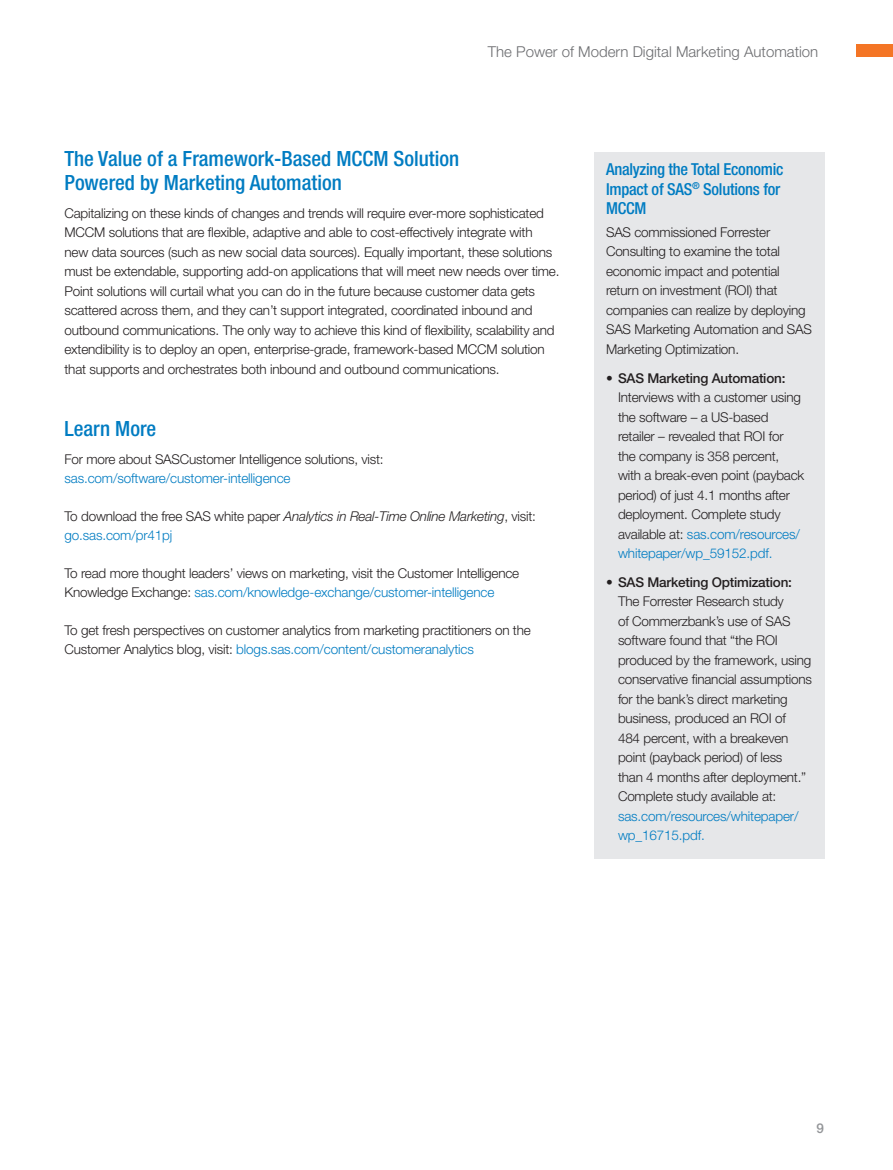
<style>
.page{position:relative;width:893px;height:1170px;background:#fff}
.page>*{position:absolute;margin:0;border:0;box-sizing:border-box;transform-origin:0 0}
.Head_1{font:500 condensed 21px/24px "Helvetica Neue LT Std";color:#007cc2}
.Sidebar_wBullet_list{font:500 condensed 16.5px/19.5px "Helvetica Neue LT Std";letter-spacing:-.015em;color:#007cc2}
.t1{font:300 15px "Helvetica Neue LT Std";color:#6c6d70}
.Body{font:300 13.5px/19.5px "Helvetica Neue LT Std";letter-spacing:-.015em;color:#231f20}
.Sidebar_w_Bullet_lis{font:300 13.5px/19.5px "Helvetica Neue LT Std";letter-spacing:-.015em;color:#231f20}
.Sidebar_Body{font:300 13.5px/19.5px "Helvetica Neue LT Std";letter-spacing:-.015em;color:#231f20}
.t2{font:500 13.5px "Helvetica Neue LT Std";color:#939598}
.s1{color:#007cc2}
.s2{font-style:italic}
.s3{font-weight:500}
</style>
<div class="page">
<div style="left:856px;top:45px;width:37px;height:12px;background:#f47525"></div>
<div style="left:594px;top:152px;width:230px;height:706px;background:#e6e7e9"></div>
<p class="t1" style="left:488px;top:43px;width:332px">The Power of Modern Digital Marketing Automation</p>
<p class="Head_1" style="left:64px;top:146px;width:396px">The Value of a Framework-Based MCCM Solution<br>Powered by Marketing Automation</p>
<p class="Body" style="left:64px;top:203px;width:494px">Capitalizing on these kinds of changes and trends will require ever-more sophisticated MCCM solutions that are flexible, adaptive and able to cost-effectively integrate with new data sources (such as new social data sources). Equally important, these solutions must be extendable, supporting add-on applications that will meet new needs over time.<br>Point solutions will curtail what you can do in the future because customer data gets scattered across them, and they can’t support integrated, coordinated inbound and outbound communications. The only way to achieve this kind of flexibility, scalability and extendibility is to deploy an open, enterprise-grade, framework-based MCCM solution that supports and orchestrates both inbound and outbound communications.</p>
<p class="Head_1" style="left:64px;top:416px;width:93px">Learn More</p>
<p class="Body" style="left:64px;top:449px;width:321px">For more about SASCustomer Intelligence solutions, vist: <span class="s1">sas. com/software/customer-intelligence</span></p>
<p class="Body" style="left:64px;top:506px;width:473px">To download the free SAS white paper <span class="s2">Analytics in Real-Time Online Marketing</span>, visit: <span class="s1">go. sas. com/pr41pj</span></p>
<p class="Body" style="left:64px;top:563px;width:456px">To read more thought leaders’ views on marketing, visit the Customer Intelligence<br>Knowledge Exchange: <span class="s1">sas. com/knowledge-exchange/customer-intelligence</span></p>
<p class="Body" style="left:64px;top:620px;width:468px">To get fresh perspectives on customer analytics from marketing practitioners on the<br>Customer Analytics blog, visit: <span class="s1">blogs. sas. com/content/customeranalytics</span></p>
<p class="Sidebar_wBullet_list" style="left:606px;top:159px;width:179px">Analyzing the Total Economic<br>Impact of SAS<sup>®</sup> Solutions for<br>MCCM</p>
<p class="Sidebar_Body" style="left:606px;top:222px;width:208px">SAS commissioned Forrester<br>Consulting to examine the total economic impact and potential return on investment (ROI) that companies can realize by deploying<br>SAS Marketing Automation and SAS<br>Marketing Optimization.</p>
<p class="Sidebar_w_Bullet_lis" style="left:618px;top:367px;width:188px;text-indent:-12px">• <span class="s3">SAS Marketing Automation:<br></span>Interviews with a customer using the software – a US-based retailer – revealed that ROI for the company is 358 percent, with a break-even point (payback period) of just 4. 1 months after deployment. Complete study available at: <span class="s1">sas. com/resources/ whitepaper/wp_59152. pdf.</span></p>
<p class="Sidebar_w_Bullet_lis" style="left:618px;top:571px;width:196px;text-indent:-12px">• <span class="s3">SAS Marketing Optimization:<br></span>The Forrester Research study<br>of Commerzbank’s use of SAS software found that “the ROI produced by the framework, using conservative financial assumptions for the bank’s direct marketing business, produced an ROI of<br>484 percent, with a breakeven point (payback period) of less<br>than 4 months after deployment. ”<br>Complete study available at:<br><span class="s1">sas. com/resources/whitepaper/ wp_16715. pdf.</span></p>
<p class="t2" style="left:816px;top:1120px;width:9px">9</p>
</div>
